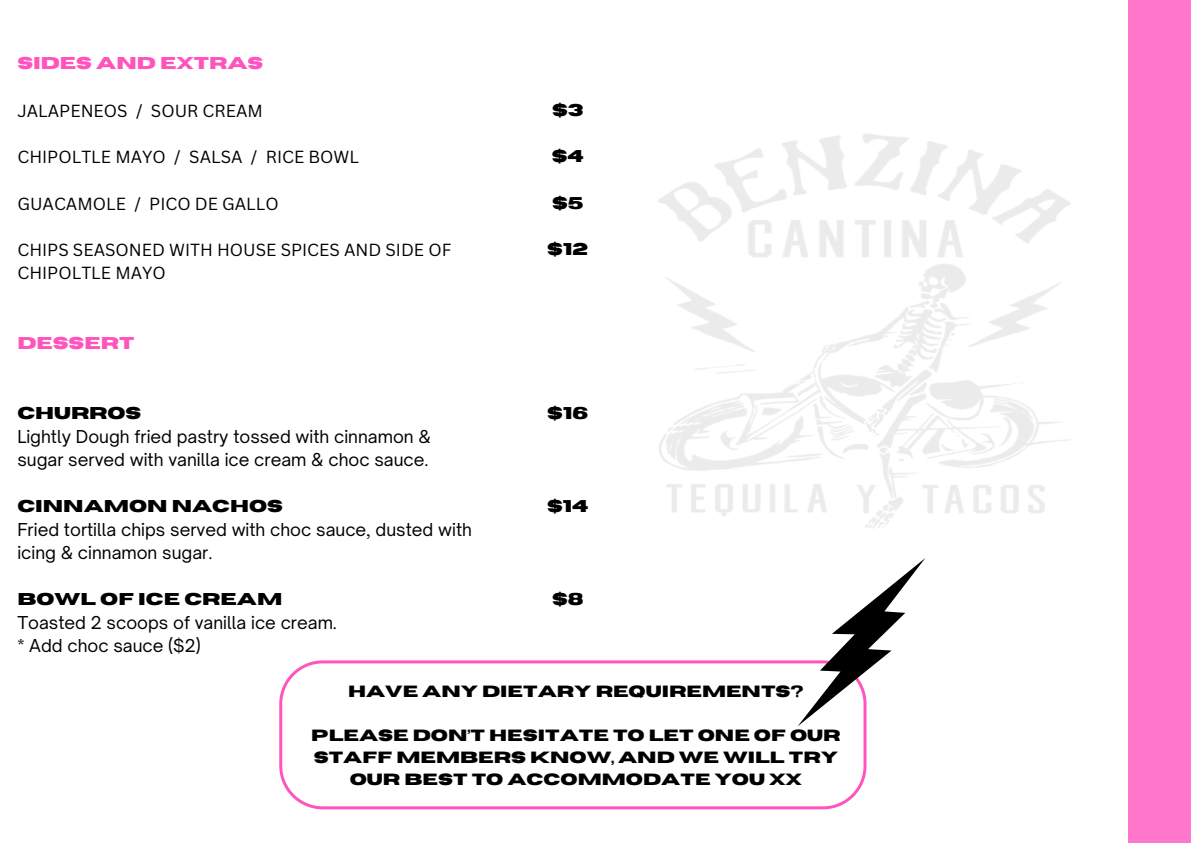
<style>
.page{position:relative;width:1191px;height:843px;background:#fff}
.page>*{position:absolute;margin:0;border:0;box-sizing:border-box;transform-origin:0 0}
.t1{font:17px/23.2px "Open Sauce One";color:#000}
.t2{font:17px/23.2px "Canva Sans";color:#000}
.t3{font:700 17px "Horizon";color:#000}
.t4{font:700 17px "Horizon";color:#ff54bd}
.t5{font:700 16.2px/22.1px "Horizon";color:#000;text-align:center}
</style>
<div class="page">
<svg style="left:279px;top:660px;width:587px;height:149px"></svg>
<div style="left:1128px;top:0;width:62px;height:842px;background:#ff76ca"></div>
<svg style="left:797px;top:559px;width:127px;height:167px"></svg>
<h2 class="t4" style="left:17px;top:54px;width:247px">SIDES AND EXTRAS</h2>
<h2 class="t2" style="left:17px;top:98px;width:247px">JALAPENEOS / SOUR CREAM</h2>
<h2 class="t2" style="left:17px;top:145px;width:343px">CHIPOLTLE MAYO / SALSA / RICE BOWL</h2>
<h3 class="t2" style="left:17px;top:191px;width:263px">GUACAMOLE / PICO DE GALLO</h3>
<h3 class="t2" style="left:17px;top:238px;width:435px">CHIPS SEASONED WITH HOUSE SPICES AND SIDE OF<br>CHIPOLTLE MAYO</h3>
<h3 class="t4" style="left:17px;top:334px;width:118px">DESSERT</h3>
<h3 class="t3" style="left:17px;top:404px;width:125px">CHURROS</h3>
<h1 class="t1" style="left:17px;top:424px;width:415px">Lightly Dough fried pastry tossed with cinnamon &amp; sugar served with vanilla ice cream &amp; choc sauce.</h1>
<p class="t3" style="left:17px;top:497px;width:267px">CINNAMON NACHOS</p>
<p class="t1" style="left:17px;top:517px;width:456px">Fried tortilla chips served with choc sauce, dusted with icing &amp; cinnamon sugar.</p>
<p class="t3" style="left:17px;top:590px;width:266px">BOWL OF ICE CREAM</p>
<p class="t1" style="left:17px;top:610px;width:321px">Toasted 2 scoops of vanilla ice cream.</p>
<p class="t1" style="left:17px;top:634px;width:185px">* Add choc sauce ($2)</p>
<p class="t3" style="left:552px;top:101px;width:33px">$3</p>
<p class="t3" style="left:551px;top:148px;width:33px">$4</p>
<h3 class="t3" style="left:552px;top:194px;width:33px">$5</h3>
<h3 class="t3" style="left:547px;top:241px;width:42px">$12</h3>
<h3 class="t3" style="left:547px;top:404px;width:42px">$16</h3>
<p class="t3" style="left:547px;top:497px;width:43px">$14</p>
<p class="t3" style="left:552px;top:590px;width:33px">$8</p>
<h1 class="t5" style="left:348px;top:680px;width:457px">HAVE ANY DIETARY REQUIREMENTS?</h1>
<h2 class="t5" style="left:311px;top:724px;width:530px">PLEASE DON’T HESITATE TO LET ONE OF OUR<br>STAFF MEMBERS KNOW, AND WE WILL TRY<br>OUR BEST TO ACCOMMODATE YOU XX</h2>
</div>
